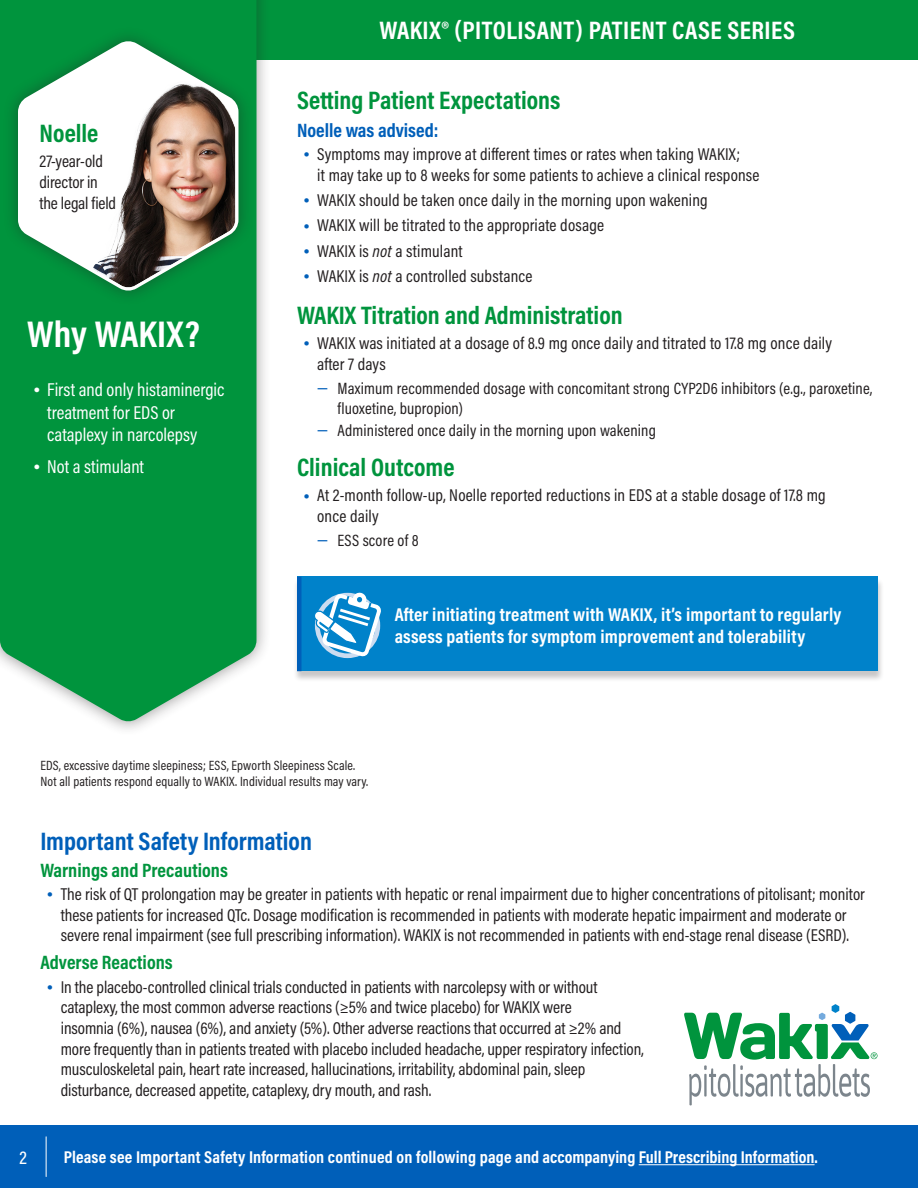
<style>
.page{position:relative;width:918px;height:1188px;background:#fff}
.page>*{position:absolute;margin:0;border:0;box-sizing:border-box;transform-origin:0 0}
.t1{font:700 37.5px "Acumin Pro Cond";letter-spacing:.005em;color:#fff}
.t2{font:700 25.5px "Acumin Pro Cond";color:#00943d}
.t3{font:700 25.5px "Acumin Pro Cond";letter-spacing:.02em;color:#fff}
.t4{font:700 25.5px "Acumin Pro Cond";color:#005fb9}
.t5{font:700 19.5px "Acumin Pro Cond";color:#00943d}
.t6{font:700 19.5px "Acumin Pro Cond";color:#005fb9}
.t7{font:700 18.75px/22.5px "Acumin Pro Cond";letter-spacing:.01em;color:#fff}
.t8{font:18.75px/22.5px "Acumin Pro Cond";color:#fff}
.t9{font:500 18.75px "Acumin Pro Cond";color:#fff}
.t10{font:17.25px/20.7px "Acumin Pro Cond";color:#231f20}
.t11{font:700 17.25px "Acumin Pro Cond";letter-spacing:.01em;color:#fff}
.t12{font:16.5px/19.8px "Acumin Pro Cond";letter-spacing:.01em;color:#231f20}
.t13{font:13.5px/16.2px "Acumin Pro Cond";letter-spacing:.01em;color:#231f20}
.s1{font-family:"Asap"}
.s2{font-family:"Asap";color:#005fb9}
.s3{font-style:italic}
.s4{font-weight:500;color:#005fb9}
</style>
<div class="page">
<div style="left:0;top:0;width:918px;height:60px;background:#00943d"></div>
<div style="left:0;top:0;width:272px;height:736px;background:#231f20;opacity:.45"></div>
<svg style="left:0;top:0;width:256px;height:722px;background:#139b4b"></svg>
<div style="left:2px;top:26px;width:253px;height:280px;background:#00943d"></div>
<svg style="left:16px;top:38px;width:224px;height:256px"></svg>
<div style="left:294px;top:578px;width:590px;height:105px;background:#231f20;opacity:.25"></div>
<div style="left:297px;top:577px;width:581px;height:94px;background:#0082ca"></div>
<div style="left:297px;top:577px;width:5px;height:94px;background:#005fb9"></div>
<svg style="left:314px;top:592px;width:67px;height:65px"></svg>
<svg style="left:684px;top:1004px;width:193px;height:101px"></svg>
<div style="left:0;top:1125px;width:918px;height:63px;background:#005fb9"></div>
<hr style="left:639px;top:1164px;width:176px;height:1px;background:#fff">
<hr style="left:46px;top:1137px;width:1px;height:40px;background:#fff">
<h2 class="t2" style="left:40px;top:116px;width:60px">Noelle</h2>
<p class="t10" style="left:40px;top:151px;width:78px">27-year-old director in the legal field</p>
<h1 class="t1" style="left:27px;top:309px;width:174px">Why WAKIX?</h1>
<p class="t8" style="left:47px;top:378px;width:179px;text-indent:-14px"><span class="s1">•</span> First and only histaminergic treatment for EDS or cataplexy in narcolepsy</p>
<p class="t8" style="left:34px;top:454px;width:112px"><span class="s1">•</span> Not a stimulant</p>
<h2 class="t3" style="left:379px;top:14px;width:417px">WAKIX® (PITOLISANT) PATIENT CASE SERIES</h2>
<h2 class="t2" style="left:297px;top:83px;width:265px">Setting Patient Expectations</h2>
<p class="t6" style="left:297px;top:117px;width:143px">Noelle was advised:</p>
<p class="t10" style="left:317px;top:143px;width:444px;text-indent:-14px"><span class="s2">•</span> Symptoms may improve at different times or rates when taking WAKIX;<br>it may take up to 8 weeks for some patients to achieve a clinical response</p>
<p class="t10" style="left:304px;top:189px;width:406px"><span class="s2">•</span> WAKIX should be taken once daily in the morning upon wakening</p>
<p class="t10" style="left:304px;top:215px;width:302px"><span class="s2">•</span> WAKIX will be titrated to the appropriate dosage</p>
<p class="t10" style="left:304px;top:240px;width:160px"><span class="s2">•</span> WAKIX is <span class="s3">not</span> a stimulant</p>
<p class="t10" style="left:304px;top:265px;width:230px"><span class="s2">•</span> WAKIX is <span class="s3">not</span> a controlled substance</p>
<h2 class="t2" style="left:297px;top:298px;width:327px">WAKIX Titration and Administration</h2>
<p class="t10" style="left:317px;top:333px;width:516px;text-indent:-14px"><span class="s2">•</span> WAKIX was initiated at a dosage of 8.9 mg once daily and titrated to 17.8 mg once daily after 7 days</p>
<p class="t12" style="left:338px;top:378px;width:536px;text-indent:-20px"><span class="s4">—</span> Maximum recommended dosage with concomitant strong CYP2D6 inhibitors (e.g., paroxetine, fluoxetine, bupropion)</p>
<p class="t12" style="left:317px;top:420px;width:340px"><span class="s4">—</span> Administered once daily in the morning upon wakening</p>
<h2 class="t2" style="left:297px;top:450px;width:159px">Clinical Outcome</h2>
<p class="t10" style="left:317px;top:485px;width:510px;text-indent:-14px"><span class="s2">•</span> At 2-month follow-up, Noelle reported reductions in EDS at a stable dosage of 17.8 mg once daily</p>
<p class="t12" style="left:317px;top:531px;width:103px"><span class="s4">—</span> ESS score of 8</p>
<p class="t7" style="left:395px;top:602px;width:448px">After initiating treatment with WAKIX, it’s important to regularly assess patients for symptom improvement and tolerability</p>
<p class="t13" style="left:40px;top:757px;width:329px">EDS, excessive daytime sleepiness; ESS, Epworth Sleepiness Scale.<br>Not all patients respond equally to WAKIX. Individual results may vary.</p>
<h2 class="t4" style="left:40px;top:824px;width:273px">Important Safety Information</h2>
<p class="t5" style="left:40px;top:857px;width:189px">Warnings and Precautions</p>
<p class="t10" style="left:47px;top:883px;width:819px;text-align:center"><span class="s2">•</span> The risk of QT prolongation may be greater in patients with hepatic or renal impairment due to higher concentrations of pitolisant; monitor these patients for increased QTc. Dosage modification is recommended in patients with moderate hepatic impairment and moderate or severe renal impairment (see full prescribing information). WAKIX is not recommended in patients with end-stage renal disease (ESRD).</p>
<p class="t5" style="left:40px;top:950px;width:134px">Adverse Reactions</p>
<p class="t10" style="left:61px;top:976px;width:585px;text-indent:-14px"><span class="s2">•</span> In the placebo-controlled clinical trials conducted in patients with narcolepsy with or without cataplexy, the most common adverse reactions (≥5% and twice placebo) for WAKIX were<br>insomnia (6%), nausea (6%), and anxiety (5%). Other adverse reactions that occurred at ≥2% and more frequently than in patients treated with placebo included headache, upper respiratory infection, musculoskeletal pain, heart rate increased, hallucinations, irritability, abdominal pain, sleep disturbance, decreased appetite, cataplexy, dry mouth, and rash.</p>
<p class="t9" style="left:20px;top:1145px;width:9px">2</p>
<p class="t11" style="left:64px;top:1146px;width:756px">Please see Important Safety Information continued on following page and accompanying Full Prescribing Information.</p>
</div>
